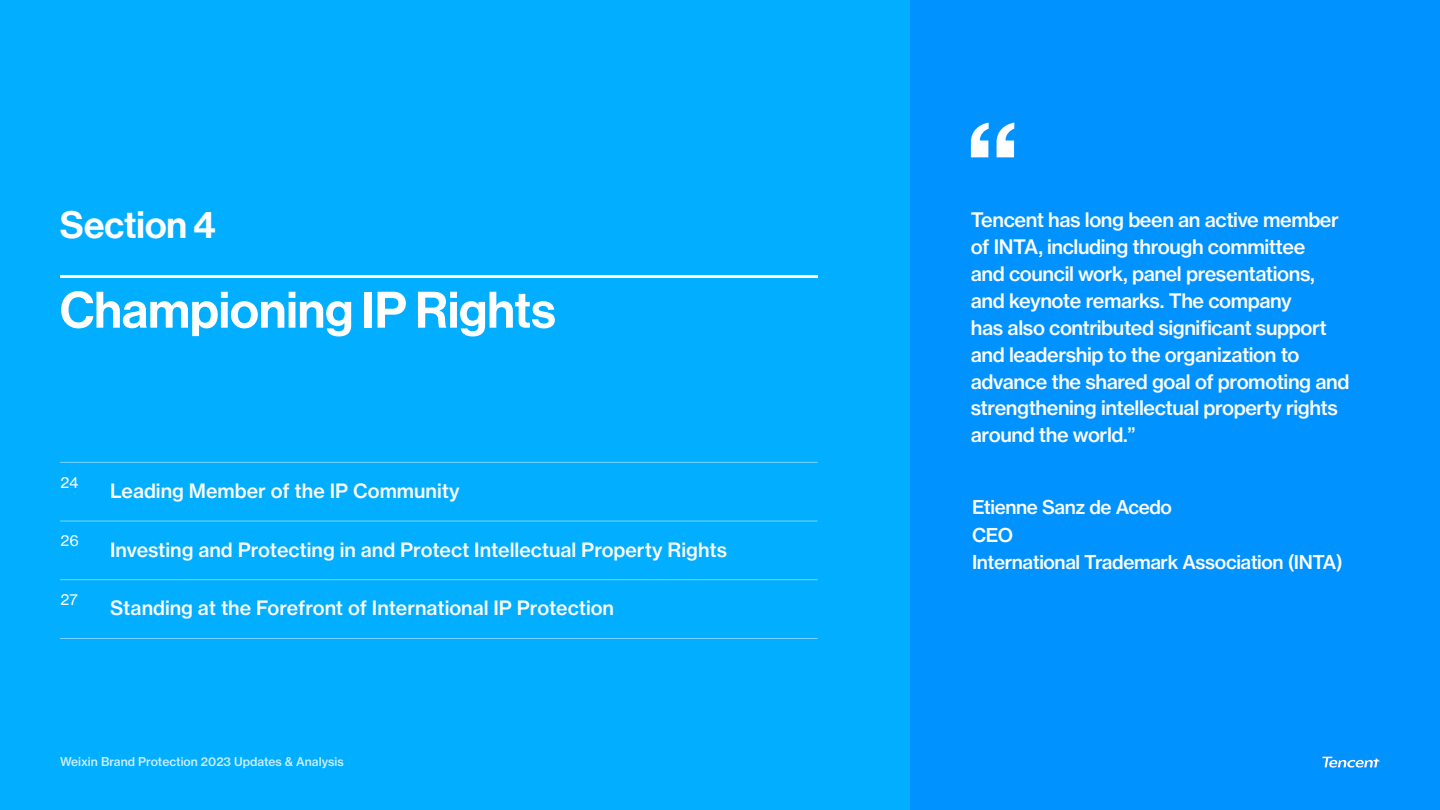
<style>
.page{position:relative;width:1440px;height:810px;background:#01aeff}
.page>*{position:absolute;margin:0;border:0;box-sizing:border-box;transform-origin:0 0}
.t1{font:500 129.68px "Haas Grot Disp 65";color:#fff}
.t2{font:500 50.25px "Haas Grot Disp 65";color:#fff}
.t3{font:500 37.5px "Haas Grot Disp 65";color:#fff}
.t4{font:500 19.73px/26.8px "Haas Grot Text 65";letter-spacing:-.02em;color:#fff}
.t5{font:500 19.5px "Haas Grot Text 65";color:#fff}
.t6{font:500 18.9px/27.5px "Haas Grot Text 65";letter-spacing:-.02em;color:#fff}
.t7{font:15px "Haas Grot Text 55 Roman";color:#fff}
.t8{font:500 12px "Haas Grot Text 65";color:#fff}
</style>
<div class="page">
<div style="left:910px;top:0;width:530px;height:810px;background:#0092ff"></div>
<hr style="left:60px;top:275px;width:758px;height:2px;background:#fff">
<svg style="left:1322px;top:757px;width:58px;height:11px"></svg>
<hr style="left:60px;top:462px;width:758px;height:1px;background:#fff">
<hr style="left:60px;top:521px;width:758px;height:1px;background:#fff">
<hr style="left:60px;top:580px;width:758px;height:1px;background:#fff">
<hr style="left:60px;top:638px;width:758px;height:1px;background:#fff">
<h1 class="t1" style="left:967px;top:95px;width:53px">“</h1>
<h3 class="t3" style="left:60px;top:203px;width:157px">Section 4</h3>
<p class="t4" style="left:971px;top:207px;width:380px">Tencent has long been an active member of INTA, including through committee<br>and council work, panel presentations, and keynote remarks. The company<br>has also contributed significant support and leadership to the organization to advance the shared goal of promoting and strengthening intellectual property rights around the world.”</p>
<h2 class="t2" style="left:60px;top:281px;width:497px">Championing IP Rights</h2>
<p class="t7" style="left:61px;top:473px;width:19px">24</p>
<p class="t7" style="left:61px;top:532px;width:20px">26</p>
<p class="t7" style="left:61px;top:590px;width:19px">27</p>
<p class="t5" style="left:110px;top:479px;width:351px">Leading Member of the IP Community</p>
<p class="t5" style="left:110px;top:537px;width:618px">Investing and Protecting in and Protect Intellectual Property Rights</p>
<p class="t5" style="left:110px;top:596px;width:505px">Standing at the Forefront of International IP Protection</p>
<p class="t8" style="left:60px;top:754px;width:285px">Weixin Brand Protection 2023 Updates &amp; Analysis</p>
<p class="t6" style="left:972px;top:493px;width:372px">Etienne Sanz de Acedo<br>CEO<br>International Trademark Association (INTA)</p>
</div>
